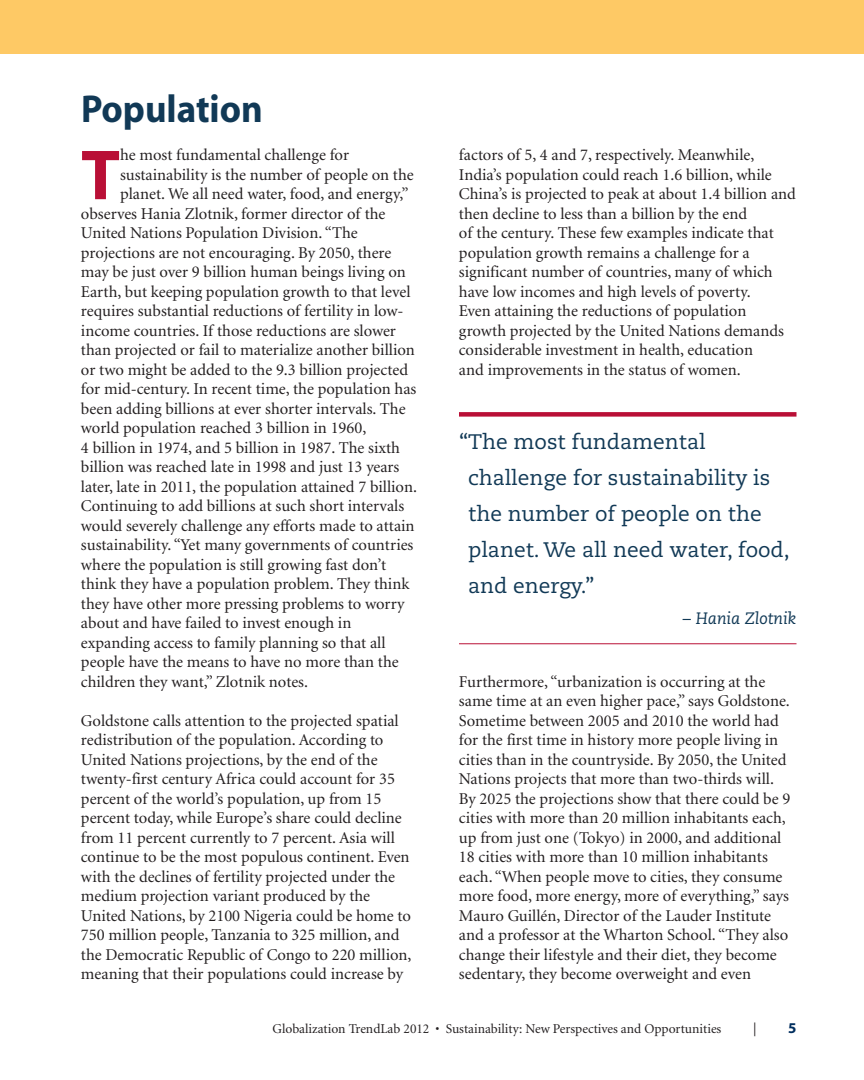
<style>
.page{position:relative;width:864px;height:1080px;background:#fff}
.page>*{position:absolute;margin:0;border:0;box-sizing:border-box;transform-origin:0 0}
.t1{font:700 71.55px "Myriad";color:#b90f36}
.t2{font:700 39px "Myriad";color:#113956;scale:.95 1}
.t3{font:21px/36px "Caecilia";color:#113956}
.t4{font:300 18px "Frutiger";color:#231f20;scale:.69 1}
.t5{font:16.5px/19.5px "Minion";color:#231f20}
.t6{font:italic 16.5px "Caecilia";color:#113956}
.t7{font:700 15px "Myriad";color:#002e5e}
.t8{font:13.5px "Minion";color:#231f20}
</style>
<div class="page">
<div style="left:0;top:0;width:864px;height:54px;background:#fec965"></div>
<div style="left:459px;top:412px;width:337px;height:5px;background:#b90f36"></div>
<hr style="left:459px;top:643px;width:337px;height:1px;background:#b90f36">
<h2 class="t2" style="left:81px;top:94px;width:193px">Population</h2>
<h1 class="t1" style="left:81px;top:148px;width:41px">T</h1>
<p class="t5" style="left:120px;top:146px;width:231px">he most fundamental challenge for</p>
<p class="t5" style="left:120px;top:166px;width:295px">sustainability is the number of people on the</p>
<p class="t5" style="left:120px;top:185px;width:290px">planet. We all need water, food, and energy,”</p>
<p class="t5" style="left:81px;top:205px;width:306px">observes Hania Zlotnik, former director of the</p>
<p class="t5" style="left:81px;top:225px;width:278px">United Nations Population Division. “The</p>
<p class="t5" style="left:81px;top:244px;width:312px">projections are not encouraging. By 2050, there</p>
<p class="t5" style="left:81px;top:264px;width:326px">may be just over 9 billion human beings living on</p>
<p class="t5" style="left:81px;top:283px;width:331px">Earth, but keeping population growth to that level</p>
<p class="t5" style="left:81px;top:303px;width:324px">requires substantial reductions of fertility in low-</p>
<p class="t5" style="left:81px;top:322px;width:317px">income countries. If those reductions are slower</p>
<p class="t5" style="left:81px;top:342px;width:335px">than projected or fail to materialize another billion</p>
<p class="t5" style="left:81px;top:361px;width:329px">or two might be added to the 9.3 billion projected</p>
<p class="t5" style="left:81px;top:381px;width:337px">for mid-century. In recent time, the population has</p>
<p class="t5" style="left:81px;top:400px;width:326px">been adding billions at ever shorter intervals. The</p>
<p class="t5" style="left:81px;top:420px;width:287px">world population reached 3 billion in 1960,</p>
<p class="t5" style="left:81px;top:439px;width:321px">4 billion in 1974, and 5 billion in 1987. The sixth</p>
<p class="t5" style="left:81px;top:459px;width:320px">billion was reached late in 1998 and just 13 years</p>
<p class="t5" style="left:81px;top:478px;width:338px">later, late in 2011, the population attained 7 billion.</p>
<p class="t5" style="left:81px;top:498px;width:325px">Continuing to add billions at such short intervals</p>
<p class="t5" style="left:81px;top:517px;width:335px">would severely challenge any efforts made to attain</p>
<p class="t5" style="left:81px;top:537px;width:334px">sustainability. “Yet many governments of countries</p>
<p class="t5" style="left:81px;top:556px;width:307px">where the population is still growing fast don’t</p>
<p class="t5" style="left:81px;top:576px;width:330px">think they have a population problem. They think</p>
<p class="t5" style="left:81px;top:595px;width:325px">they have other more pressing problems to worry</p>
<p class="t5" style="left:81px;top:615px;width:272px">about and have failed to invest enough in</p>
<p class="t5" style="left:81px;top:634px;width:306px">expanding access to family planning so that all</p>
<p class="t5" style="left:81px;top:654px;width:319px">people have the means to have no more than the</p>
<p class="t5" style="left:81px;top:673px;width:229px">children they want,” Zlotnik notes.</p>
<p class="t5" style="left:81px;top:712px;width:332px">Goldstone calls attention to the projected spatial redistribution of the population. According to United Nations projections, by the end of the twenty-first century Africa could account for 35 percent of the world’s population, up from 15 percent today, while Europe’s share could decline from 11 percent currently to 7 percent. Asia will continue to be the most populous continent. Even with the declines of fertility projected under the medium projection variant produced by the United Nations, by 2100 Nigeria could be home to 750 million people, Tanzania to 325 million, and the Democratic Republic of Congo to 220 million, meaning that their populations could increase by</p>
<p class="t5" style="left:459px;top:147px;width:338px">factors of 5, 4 and 7, respectively. Meanwhile, India’s population could reach 1.6 billion, while China’s is projected to peak at about 1.4 billion and then decline to less than a billion by the end<br>of the century. These few examples indicate that population growth remains a challenge for a significant number of countries, many of which have low incomes and high levels of poverty.<br>Even attaining the reductions of population growth projected by the United Nations demands considerable investment in health, education<br>and improvements in the status of women.</p>
<p class="t3" style="left:468px;top:425px;width:323px;text-indent:-9px">“The most fundamental challenge for sustainability is the number of people on the planet. We all need water, food, and energy.”</p>
<p class="t6" style="left:683px;top:611px;width:115px">– Hania Zlotnik</p>
<p class="t5" style="left:459px;top:673px;width:333px">Furthermore, “urbanization is occurring at the same time at an even higher pace,” says Goldstone.<br>Sometime between 2005 and 2010 the world had for the first time in history more people living in cities than in the countryside. By 2050, the United Nations projects that more than two-thirds will.<br>By 2025 the projections show that there could be 9 cities with more than 20 million inhabitants each, up from just one (Tokyo) in 2000, and additional 18 cities with more than 10 million inhabitants each. “When people move to cities, they consume more food, more energy, more of everything,” says Mauro Guillén, Director of the Lauder Institute and a professor at the Wharton School. “They also change their lifestyle and their diet, they become sedentary, they become overweight and even</p>
<p class="t8" style="left:273px;top:1023px;width:450px">Globalization TrendLab 2012 • Sustainability: New Perspectives and Opportunities</p>
<p class="t4" style="left:753px;top:1022px;width:5px">|</p>
<p class="t7" style="left:788px;top:1022px;width:10px">5</p>
</div>
